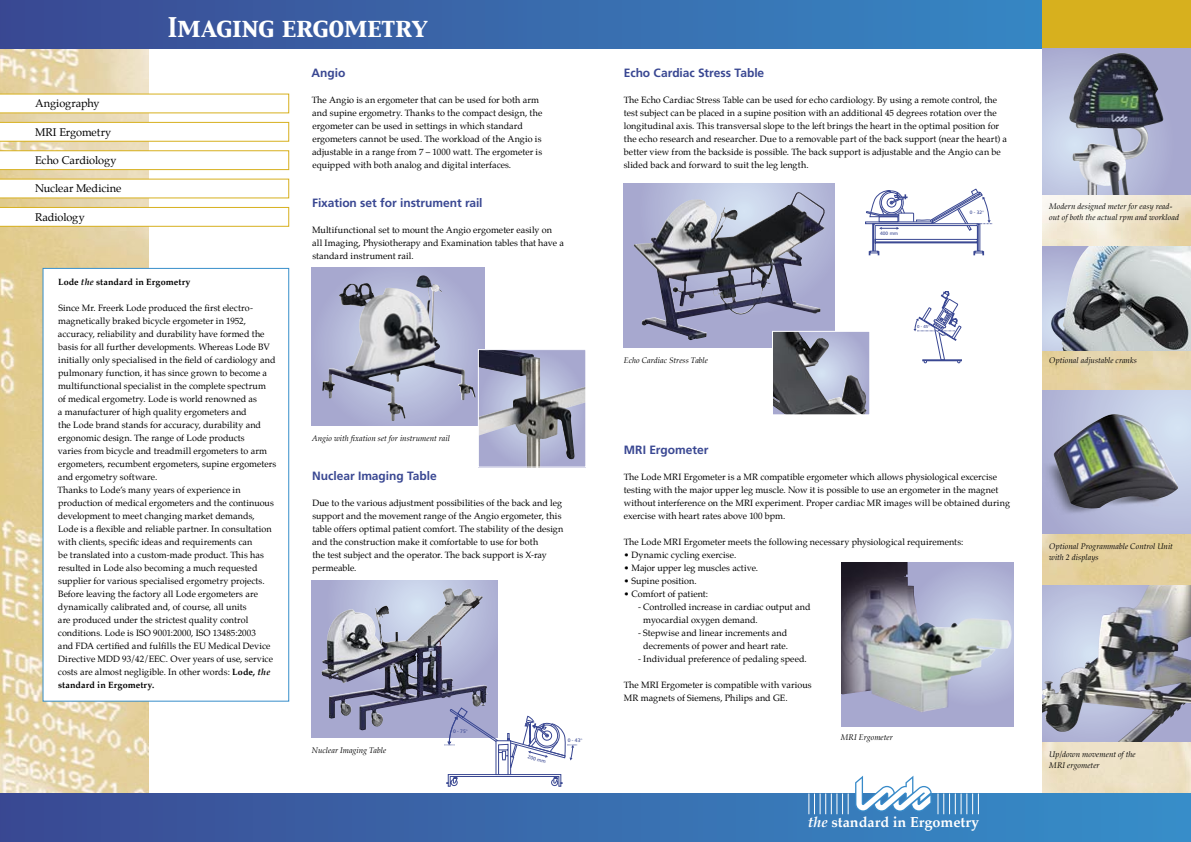
<style>
.page{position:relative;width:1191px;height:842px;background:#fff}
.page>*{position:absolute;margin:0;border:0;box-sizing:border-box;transform-origin:0 0}
.Titel_binnen{font:24px "Capitals";letter-spacing:.005em;color:#fff}
.t1{font:700 14.4px "Palatino";color:#fff}
.Tekstkop{font:700 12px "Frutiger";letter-spacing:-.005em;color:#394792}
.Toepassingen{font:11px "Palatino";letter-spacing:-.01em;color:#000}
.Normaal{font:9px/13px "Palatino";letter-spacing:.005em;color:#000}
.Tekstkopje{font:700 9px "Palatino";letter-spacing:.015em;color:#000}
.Bijschrift{font:italic 8px/11px "Palatino";letter-spacing:.005em;color:#000}
.t2{font:5px "Frutiger";color:#394792}
.t3{font:4.8px "Frutiger";color:#394792}
.t4{font:4.3px "Frutiger";color:#394792}
.s1{font-style:italic}
.s2{font-weight:700}
.s3{font-weight:700;font-style:italic}
</style>
<div class="page">
<div style="left:841px;top:563px;width:172px;height:163px;background:#a7a8cf"></div>
<svg style="left:624px;top:183px;width:211px;height:164px;background:#aeb1d4"></svg>
<svg style="left:312px;top:580px;width:185px;height:157px;background:#aaaec5"></svg>
<img style="left:1042px;top:194px;width:149px;height:600px">
<img style="left:0;top:48px;width:149px;height:746px">
<svg style="left:0;top:0;width:1042px;height:48px;background:#3868ab"></svg>
<div style="left:0;top:794px;width:1191px;height:48px;background:linear-gradient(to right,#3b4a93,#3690ca)"></div>
<div style="left:1042px;top:0;width:149px;height:48px;background:#d7b01e"></div>
<svg style="left:855px;top:776px;width:76px;height:36px"></svg>
<svg style="left:797px;top:841px;width:48px;height:1px"></svg>
<svg style="left:808px;top:793px;width:41px;height:21px"></svg>
<svg style="left:937px;top:793px;width:42px;height:21px"></svg>
<svg style="left:0;top:94px;width:289px;height:19px"></svg>
<svg style="left:0;top:122px;width:289px;height:20px"></svg>
<svg style="left:0;top:150px;width:289px;height:20px"></svg>
<svg style="left:0;top:179px;width:289px;height:19px"></svg>
<svg style="left:1042px;top:48px;width:149px;height:146px;background:#b2b6d7"></svg>
<img style="left:1068px;top:53px;width:95px;height:141px">
<svg style="left:1042px;top:246px;width:6px;height:104px"></svg>
<img style="left:1048px;top:246px;width:143px;height:104px">
<img style="left:1042px;top:586px;width:149px;height:156px">
<svg style="left:1042px;top:391px;width:149px;height:143px;background:#bcc3df"></svg>
<img style="left:1042px;top:411px;width:140px;height:107px">
<img style="left:1053px;top:414px;width:125px;height:96px">
<img style="left:321px;top:663px;width:164px;height:67px">
<svg style="left:312px;top:267px;width:172px;height:158px;background:#a3a5c5"></svg>
<img style="left:368px;top:275px;width:107px;height:144px">
<img style="left:841px;top:563px;width:171px;height:149px">
<img style="left:633px;top:192px;width:192px;height:148px">
<div style="left:922px;top:360px;width:40px;height:1px;border:1px solid #394792"></div>
<img style="left:774px;top:333px;width:94px;height:80px">
<div style="left:772px;top:331px;width:98px;height:84px;border:1px solid #fff"></div>
<svg style="left:0;top:207px;width:289px;height:20px"></svg>
<img style="left:480px;top:351px;width:104px;height:114px">
<div style="left:478px;top:349px;width:108px;height:118px;border:1px solid #fff"></div>
<div style="left:43px;top:268px;width:246px;height:433px;background:#fff"></div>
<div style="left:43px;top:268px;width:246px;height:434px;border:1px solid #378eca"></div>
<svg style="left:913px;top:291px;width:48px;height:72px"></svg>
<svg style="left:865px;top:189px;width:127px;height:66px"></svg>
<svg style="left:444px;top:708px;width:134px;height:78px"></svg>
<p class="Toepassingen" style="left:35px;top:96px;width:66px">Angiography</p>
<p class="Toepassingen" style="left:35px;top:125px;width:78px">MRI Ergometry</p>
<p class="Toepassingen" style="left:35px;top:153px;width:83px">Echo Cardiology</p>
<p class="Toepassingen" style="left:35px;top:181px;width:88px">Nuclear Medicine</p>
<p class="Toepassingen" style="left:35px;top:210px;width:51px">Radiology</p>
<p class="Titel_binnen" style="left:168px;top:11px;width:261px">Imaging ergometry</p>
<p class="Tekstkop" style="left:311px;top:66px;width:35px">Angio</p>
<p class="Normaal" style="left:312px;top:94px;width:232px">The Angio is an ergometer that can be used for both arm and supine ergometry. Thanks to the compact design, the ergometer can be used in settings in which standard ergometers cannot be used. The workload of the Angio is adjustable in a range from 7 – 1000 watt. The ergometer is equipped with both analog and digital interfaces.</p>
<p class="Tekstkop" style="left:312px;top:196px;width:172px">Fixation set for instrument rail</p>
<p class="Normaal" style="left:312px;top:224px;width:253px">Multifunctional set to mount the Angio ergometer easily on all Imaging, Physiotherapy and Examination tables that have a standard instrument rail.</p>
<p class="Tekstkopje" style="left:58px;top:276px;width:134px">Lode <span class="s1">the</span> standard in Ergometry</p>
<p class="Normaal" style="left:58px;top:302px;width:220px">Since Mr. Freerk Lode produced the first electro&shy;magnetically braked bicycle ergometer in 1952, accuracy, reliability and durability have formed the basis for all further developments. Whereas Lode BV initially only specialised in the field of cardiology and pulmonary function, it has since grown to become a multifunctional specialist in the complete spectrum<br>of medical ergometry. Lode is world renowned as<br>a manufacturer of high quality ergometers and<br>the Lode brand stands for accuracy, durability and ergonomic design. The range of Lode products<br>varies from bicycle and treadmill ergometers to arm ergometers, recumbent ergometers, supine ergometers and ergometry software.</p>
<p class="Normaal" style="left:58px;top:484px;width:218px">Thanks to Lode’s many years of experience in production of medical ergometers and the continuous development to meet changing market demands, Lode is a flexible and reliable partner. In consultation with clients, specific ideas and requirements can<br>be translated into a custom-made product. This has resulted in Lode also becoming a much requested supplier for various specialised ergometry projects.</p>
<p class="Normaal" style="left:58px;top:588px;width:216px">Before leaving the factory all Lode ergometers are dynamically calibrated and, of course, all units<br>are produced under the strictest quality control conditions. Lode is ISO 9001:2000, ISO 13485:2003 and FDA certified and fulfills the EU Medical Device Directive MDD 93/42/EEC. Over years of use, service costs are almost negligible. In other words: <span class="s2">Lode,</span> <span class="s3">the </span><span class="s2">standard in Ergometry.</span></p>
<p class="Bijschrift" style="left:312px;top:434px;width:139px">Angio with fixation set for instrument rail</p>
<p class="Tekstkop" style="left:312px;top:469px;width:126px">Nuclear Imaging Table</p>
<p class="Normaal" style="left:312px;top:497px;width:253px">Due to the various adjustment possibilities of the back and leg support and the movement range of the Angio ergometer, this table offers optimal patient comfort. The stability of the design and the construction make it comfortable to use for both<br>the test subject and the operator. The back support is X-ray permeable.</p>
<p class="Bijschrift" style="left:312px;top:746px;width:76px">Nuclear Imaging Table</p>
<p class="t2" style="left:453px;top:728px;width:14px">0 - 75</p>
<p class="t2" style="left:528px;top:754px;width:20px;rotate:15deg">200 mm</p>
<p class="t2" style="left:567px;top:737px;width:14px">0 - 43</p>
<p class="Tekstkop" style="left:624px;top:66px;width:142px">Echo Cardiac Stress Table</p>
<p class="Normaal" style="left:624px;top:94px;width:385px">The Echo Cardiac Stress Table can be used for echo cardiology. By using a remote control, the test subject can be placed in a supine position with an additional 45 degrees rotation over the longitudinal axis. This transversal slope to the left brings the heart in the optimal position for the echo research and researcher. Due to a removable part of the back support (near the heart) a better view from the backside is possible. The back support is adjustable and the Angio can be slided back and forward to suit the leg length.</p>
<p class="Bijschrift" style="left:624px;top:356px;width:86px">Echo Cardiac Stress Table</p>
<p class="t3" style="left:880px;top:230px;width:19px">400 mm</p>
<p class="t4" style="left:917px;top:324px;width:12px">0 - 45</p>
<p class="t3" style="left:970px;top:209px;width:14px">0 - 32</p>
<p class="Tekstkop" style="left:624px;top:443px;width:86px">MRI Ergometer</p>
<p class="Normaal" style="left:624px;top:471px;width:388px">The Lode MRI Ergometer is a MR compatible ergometer which allows physiological excercise testing with the major upper leg muscle. Now it is possible to use an ergometer in the magnet without interference on the MRI experiment. Proper cardiac MR images will be obtained during exercise with heart rates above 100 bpm.</p>
<p class="Normaal" style="left:624px;top:536px;width:341px">The Lode MRI Ergometer meets the following necessary physiological requirements:</p>
<p class="Normaal" style="left:624px;top:549px;width:114px">• Dynamic cycling exercise.</p>
<p class="Normaal" style="left:624px;top:562px;width:136px">• Major upper leg muscles active.</p>
<p class="Normaal" style="left:624px;top:575px;width:74px">• Supine position.</p>
<p class="Normaal" style="left:624px;top:588px;width:86px">• Comfort of patient:</p>
<p class="Normaal" style="left:643px;top:601px;width:169px;text-indent:-5px">- Controlled increase in cardiac output and myocardial oxygen demand.</p>
<p class="Normaal" style="left:638px;top:627px;width:151px;text-align:center">- Stepwise and linear increments and decrements of power and heart rate.</p>
<p class="Normaal" style="left:638px;top:653px;width:170px">- Individual preference of pedaling speed.</p>
<p class="Normaal" style="left:624px;top:679px;width:189px">The MRI Ergometer is compatible with various<br>MR magnets of Siemens, Philips and GE.</p>
<p class="Bijschrift" style="left:840px;top:733px;width:54px">MRI Ergometer</p>
<p class="t1" style="left:807px;top:813px;width:173px"><span class="s1">the</span> standard in Ergometry</p>
<p class="Bijschrift" style="left:1049px;top:202px;width:131px">Modern designed meter for easy read&shy;out of both the actual rpm and workload</p>
<p class="Bijschrift" style="left:1049px;top:356px;width:89px">Optional adjustable cranks</p>
<p class="Bijschrift" style="left:1049px;top:541px;width:125px">Optional Programmable Control Unit with 2 displays</p>
<p class="Bijschrift" style="left:1049px;top:749px;width:88px">Up/down movement of the<br>MRI ergometer</p>
</div>
